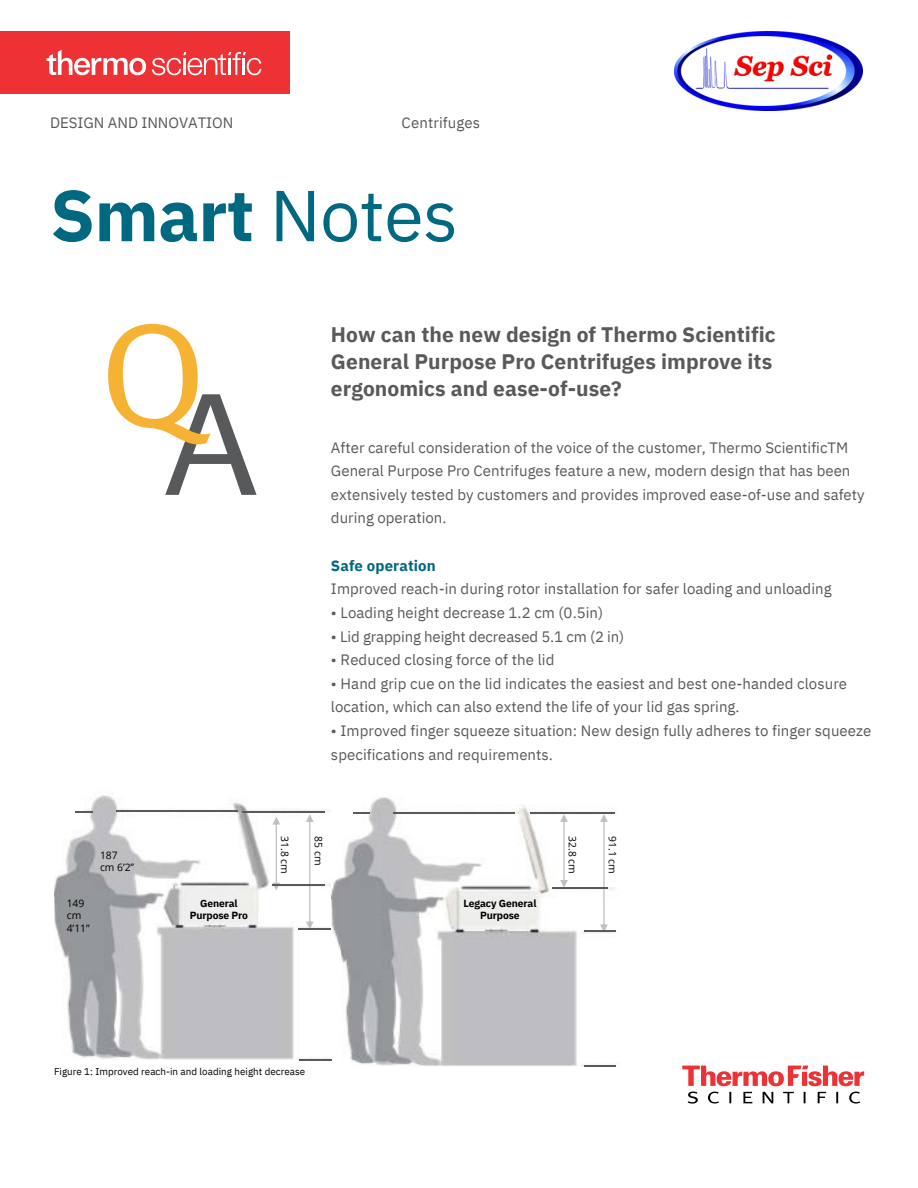
<style>
.page{position:relative;width:918px;height:1188px;background:#fff}
.page>*{position:absolute;margin:0;border:0;box-sizing:border-box;transform-origin:0 0}
.t1{font:700 72px "IBM Plex Sans";letter-spacing:-.01em;color:#006880}
.t2{font:700 21px/27px "IBM Plex Sans";letter-spacing:.005em;color:#58595b}
.t3{font:15px/23.7px "IBM Plex Sans";color:#58595b}
.t4{font:700 15px "IBM Plex Sans";letter-spacing:.01em;color:#006880}
.t5{font:10.35px/12.3px "Open Sans";color:#000}
.t6{font:700 10.35px/12.3px "IBM Plex Sans";letter-spacing:-.01em;color:#000;text-align:center}
.t7{font:9.75px "IBM Plex Sans";letter-spacing:.005em;color:#000}
.s1{font-weight:400}
</style>
<div class="page">
<svg style="left:108px;top:324px;width:149px;height:171px"></svg>
<svg style="left:682px;top:1066px;width:182px;height:20px"></svg>
<svg style="left:688px;top:1092px;width:172px;height:12px"></svg>
<img style="left:54px;top:795px;width:277px;height:265px">
<img style="left:340px;top:797px;width:278px;height:269px">
<img style="left:331px;top:878px;width:9px;height:70px">
<svg style="left:75px;top:811px;width:18px;height:1px"></svg>
<hr style="left:299px;top:1059px;width:33px;height:2px;background:#58595b">
<svg style="left:306px;top:814px;width:8px;height:114px"></svg>
<svg style="left:272px;top:817px;width:8px;height:74px"></svg>
<hr style="left:242px;top:811px;width:83px;height:1px;background:#58595b">
<hr style="left:117px;top:811px;width:121px;height:1px;background:#58595b">
<hr style="left:272px;top:884px;width:53px;height:1px;background:#58595b">
<hr style="left:298px;top:928px;width:33px;height:1px;background:#58595b">
<svg style="left:354px;top:812px;width:16px;height:2px"></svg>
<hr style="left:394px;top:812px;width:121px;height:2px;background:#58595b">
<div style="left:0;top:32px;width:910px;height:62px;background:#ee3134"></div>
<svg style="left:152px;top:52px;width:109px;height:23px"></svg>
<svg style="left:46px;top:50px;width:100px;height:25px"></svg>
<hr style="left:584px;top:1066px;width:31px;height:1px;background:#58595b">
<svg style="left:560px;top:814px;width:8px;height:73px"></svg>
<svg style="left:600px;top:814px;width:8px;height:118px"></svg>
<hr style="left:584px;top:930px;width:31px;height:1px;background:#58595b">
<hr style="left:553px;top:887px;width:55px;height:1px;background:#58595b">
<hr style="left:530px;top:812px;width:84px;height:2px;background:#58595b">
<div style="left:290px;top:31px;width:620px;height:80px;background:#fff"></div>
<img style="left:675px;top:32px;width:188px;height:78px">
<p class="t3" style="left:50px;top:110px;width:185px">DESIGN AND INNOVATION</p>
<p class="t3" style="left:402px;top:110px;width:80px">Centrifuges</p>
<h1 class="t1" style="left:50px;top:167px;width:409px">Smart <span class="s1">Notes</span></h1>
<h2 class="t2" style="left:331px;top:321px;width:446px">How can the new design of Thermo Scientific<br>General Purpose Pro Centrifuges improve its ergonomics and ease-of-use?</h2>
<p class="t5" style="left:100px;top:849px;width:36px">187 cm 6’2”</p>
<p class="t5" style="left:67px;top:897px;width:24px">149 cm<br>4’11”</p>
<p class="t3" style="left:331px;top:435px;width:535px">After careful consideration of the voice of the customer, Thermo ScientificTM General Purpose Pro Centrifuges feature a new, modern design that has been extensively tested by customers and provides improved ease-of-use and safety during operation.</p>
<p class="t4" style="left:331px;top:555px;width:106px">Safe operation</p>
<p class="t3" style="left:331px;top:577px;width:502px">Improved reach-in during rotor installation for safer loading and unloading</p>
<p class="t3" style="left:331px;top:601px;width:274px">• Loading height decrease 1.2 cm (0.5in)</p>
<p class="t3" style="left:331px;top:624px;width:295px">• Lid grapping height decreased 5.1 cm (2 in)</p>
<p class="t3" style="left:331px;top:648px;width:225px">• Reduced closing force of the lid</p>
<p class="t3" style="left:331px;top:671px;width:518px">• Hand grip cue on the lid indicates the easiest and best one-handed closure location, which can also extend the life of your lid gas spring.</p>
<p class="t3" style="left:331px;top:719px;width:542px">• Improved finger squeeze situation: New design fully adheres to finger squeeze specifications and requirements.</p>
<p class="t5" style="left:291px;top:836px;width:39px;rotate:90deg">31.8 cm</p>
<p class="t5" style="left:325px;top:836px;width:30px;rotate:90deg">85 cm</p>
<p class="t5" style="left:579px;top:836px;width:39px;rotate:90deg">32.8 cm</p>
<p class="t5" style="left:619px;top:836px;width:39px;rotate:90deg">91.1 cm</p>
<p class="t6" style="left:190px;top:897px;width:60px">General<br>Purpose Pro</p>
<p class="t6" style="left:463px;top:897px;width:74px">Legacy General<br>Purpose</p>
<p class="t7" style="left:54px;top:1065px;width:253px">Figure 1: Improved reach-in and loading height decrease</p>
</div>
